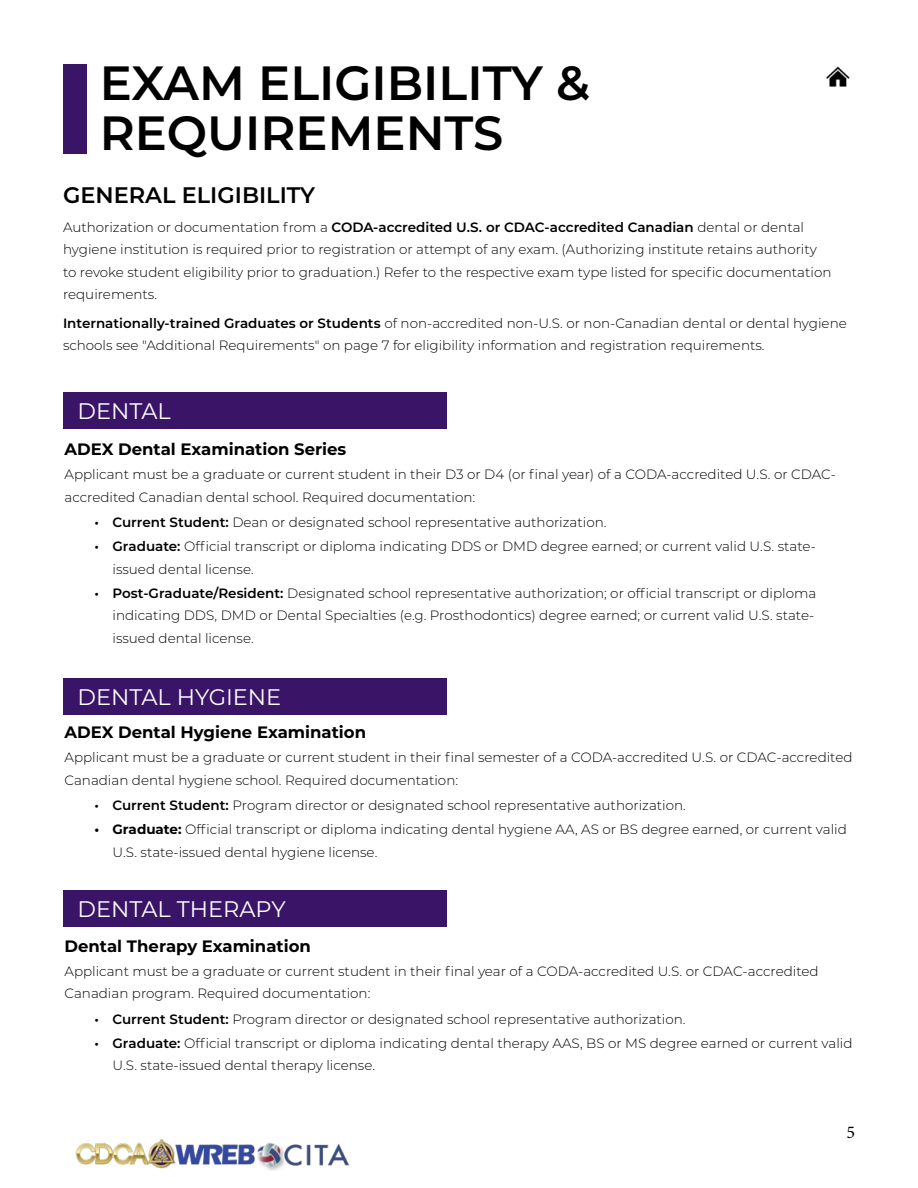
<style>
.page{position:relative;width:918px;height:1188px;background:#fff}
.page>*{position:absolute;margin:0;border:0;box-sizing:border-box;transform-origin:0 0}
._40pt_Size_Align_Left_SECTION_TITLE{font:600 48px/49.5px "Montserrat";color:#000}
._15pt_Size_Align_Left_SUBTITLE{font:22.5px "Montserrat";color:#fff}
._10pt_Size_Align_Left{font:600 22.5px "Montserrat";color:#000}
.t1{font:18px "Minion Pro";color:#000}
._10pt_Size_Align_Left-2{font:700 16.5px "Montserrat";color:#000}
._10pt_Size_Align_Left-3{font:300 13.5px/22.5px "Montserrat";color:#000}
.s1{font-weight:600}
.s2{font-weight:700}
</style>
<div class="page">
<div style="left:63px;top:64px;width:24px;height:89px;background:#3a1467"></div>
<img style="left:75px;top:1139px;width:275px;height:32px">
<img style="left:826px;top:66px;width:24px;height:21px">
<div style="left:63px;top:678px;width:384px;height:37px;background:#3a1467"></div>
<div style="left:63px;top:890px;width:384px;height:37px;background:#3a1467"></div>
<div style="left:63px;top:392px;width:384px;height:37px;background:#3a1467"></div>
<p class="_40pt_Size_Align_Left_SECTION_TITLE" style="left:100px;top:57px;width:492px">EXAM ELIGIBILITY &amp;<br>REQUIREMENTS</p>
<p class="_10pt_Size_Align_Left" style="left:63px;top:179px;width:254px">GENERAL ELIGIBILITY</p>
<p class="_10pt_Size_Align_Left-3" style="left:63px;top:215px;width:770px">Authorization or documentation from a <span class="s1">CODA-accredited U.S. or CDAC-accredited Canadian</span> dental or dental hygiene institution is required prior to registration or attempt of any exam. (Authorizing institute retains authority to revoke student eligibility prior to graduation.) Refer to the respective exam type listed for specific documentation requirements.</p>
<p class="_10pt_Size_Align_Left-3" style="left:63px;top:311px;width:785px"><span class="s1">Internationally-trained Graduates or Students</span> of non-accredited non-U.S. or non-Canadian dental or dental hygiene schools see "Additional Requirements" on page 7 for eligibility information and registration requirements.</p>
<p class="_15pt_Size_Align_Left_SUBTITLE" style="left:77px;top:396px;width:95px">DENTAL</p>
<p class="_10pt_Size_Align_Left-2" style="left:64px;top:438px;width:283px">ADEX Dental Examination Series</p>
<p class="_10pt_Size_Align_Left-3" style="left:64px;top:463px;width:773px">Applicant must be a graduate or current student in their D3 or D4 (or final year) of a CODA-accredited U.S. or CDAC&shy;accredited Canadian dental school. Required documentation:</p>
<p class="_10pt_Size_Align_Left-3" style="left:94px;top:511px;width:514px"><span class="s1">• Current Student:</span> Dean or designated school representative authorization.</p>
<p class="_10pt_Size_Align_Left-3" style="left:112px;top:535px;width:705px;text-indent:-18px"><span class="s1">• Graduate:</span> Official transcript or diploma indicating DDS or DMD degree earned; or current valid U.S. state&shy;issued dental license.</p>
<p class="_10pt_Size_Align_Left-3" style="left:112px;top:582px;width:705px;text-indent:-18px"><span class="s1">• Post-Graduate/Resident:</span> Designated school representative authorization; or official transcript or diploma indicating DDS, DMD or Dental Specialties (e.g. Prosthodontics) degree earned; or current valid U.S. state&shy;issued dental license.</p>
<p class="_15pt_Size_Align_Left_SUBTITLE" style="left:77px;top:681px;width:205px">DENTAL HYGIENE</p>
<p class="_10pt_Size_Align_Left-2" style="left:64px;top:720px;width:303px">ADEX Dental Hygiene Examination</p>
<p class="_10pt_Size_Align_Left-3" style="left:64px;top:746px;width:790px">Applicant must be a graduate or current student in their final semester of a CODA-accredited U.S. or CDAC-accredited<br>Canadian dental hygiene school. Required documentation:</p>
<p class="_10pt_Size_Align_Left-3" style="left:94px;top:794px;width:593px"><span class="s1">• Current Student:</span> Program director or designated school representative authorization.</p>
<p class="_10pt_Size_Align_Left-3" style="left:112px;top:818px;width:736px;text-indent:-18px"><span class="s2">• Graduate:</span> Official transcript or diploma indicating dental hygiene AA, AS or BS degree earned, or current valid<br>U.S. state-issued dental hygiene license.</p>
<p class="_15pt_Size_Align_Left_SUBTITLE" style="left:77px;top:894px;width:210px">DENTAL THERAPY</p>
<p class="_10pt_Size_Align_Left-2" style="left:64px;top:934px;width:248px">Dental Therapy Examination</p>
<p class="_10pt_Size_Align_Left-3" style="left:64px;top:960px;width:756px">Applicant must be a graduate or current student in their final year of a CODA-accredited U.S. or CDAC-accredited<br>Canadian program. Required documentation:</p>
<p class="_10pt_Size_Align_Left-3" style="left:94px;top:1008px;width:593px"><span class="s1">• Current Student:</span> Program director or designated school representative authorization.</p>
<p class="_10pt_Size_Align_Left-3" style="left:112px;top:1032px;width:742px;text-indent:-18px"><span class="s1">• Graduate:</span> Official transcript or diploma indicating dental therapy AAS, BS or MS degree earned or current valid<br>U.S. state-issued dental therapy license.</p>
<h3 class="t1" style="left:846px;top:1120px;width:10px">5</h3>
</div>
